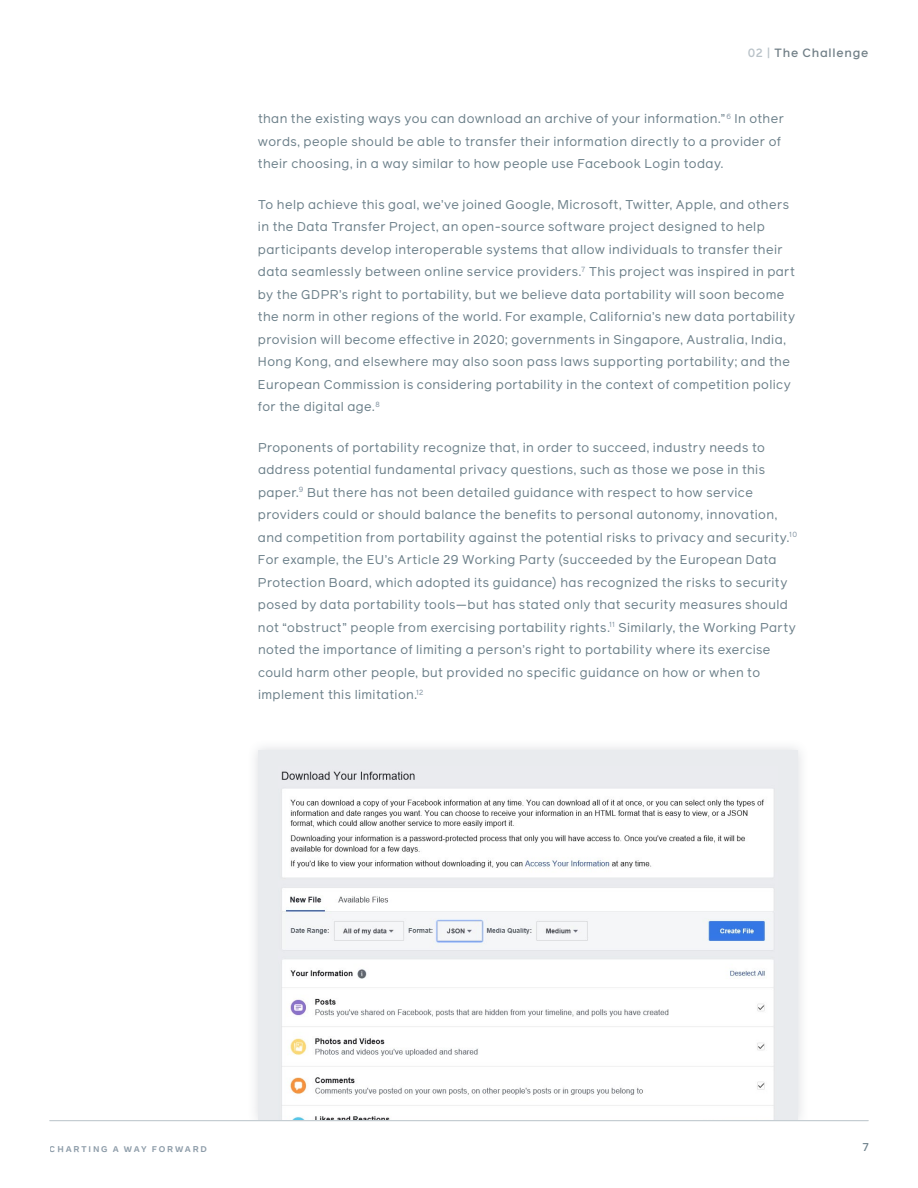
<style>
.page{position:relative;width:918px;height:1188px;background:#fff}
.page>*{position:absolute;margin:0;border:0;box-sizing:border-box;transform-origin:0 0}
.t1{font:12.75px/22.5px "Facebook Reader";letter-spacing:.03em;color:#6b7f89}
.t2{font:500 12px "Facebook Reader";letter-spacing:.065em;color:#717f87}
.t3{font:500 11.25px "Optimistic Display";color:#6b7f89}
.t4{font:700 8.25px "Optimistic Display";letter-spacing:.215em;color:#677b8c}
.s1{color:#b9c2c8}
</style>
<div class="page">
<div style="left:247px;top:738px;width:563px;height:394px;background:#f8f9f9"></div>
<div style="left:258px;top:750px;width:540px;height:371px;background:#e9ebee"></div>
<img style="left:281px;top:771px;width:493px;height:349px">
<div style="left:213px;top:1120px;width:637px;height:41px;background:#fff"></div>
<hr style="left:50px;top:1120px;width:818px;height:1px;background:#b9c2c8">
<p class="t2" style="left:748px;top:45px;width:122px"><span class="s1">02 |</span> The Challenge</p>
<p class="t1" style="left:258px;top:107px;width:527px">than the existing ways you can download an archive of your information.” <sup>6</sup> In other words, people should be able to transfer their information directly to a provider of their choosing, in a way similar to how people use Facebook Login today.</p>
<p class="t1" style="left:258px;top:193px;width:539px">To help achieve this goal, we’ve joined Google, Microsoft, Twitter, Apple, and others in the Data Transfer Project, an open-source software project designed to help participants develop interoperable systems that allow individuals to transfer their data seamlessly between online service providers.<sup>7</sup> This project was inspired in part by the GDPR’s right to portability, but we believe data portability will soon become the norm in other regions of the world. For example, California’s new data portability provision will become effective in 2020; governments in Singapore, Australia, India, Hong Kong, and elsewhere may also soon pass laws supporting portability; and the European Commission is considering portability in the context of competition policy for the digital age.<sup>8</sup></p>
<p class="t1" style="left:258px;top:436px;width:541px">Proponents of portability recognize that, in order to succeed, industry needs to address potential fundamental privacy questions, such as those we pose in this paper.<sup>9</sup> But there has not been detailed guidance with respect to how service providers could or should balance the benefits to personal autonomy, innovation, and competition from portability against the potential risks to privacy and security.<sup>10<br></sup>For example, the EU’s Article 29 Working Party (succeeded by the European Data Protection Board, which adopted its guidance) has recognized the risks to security posed by data portability tools—but has stated only that security measures should not “obstruct” people from exercising portability rights.<sup>11</sup> Similarly, the Working Party noted the importance of limiting a person’s right to portability where its exercise could harm other people, but provided no specific guidance on how or when to implement this limitation.<sup>12</sup></p>
<p class="t4" style="left:50px;top:1144px;width:159px">CHARTING A WAY FORWARD</p>
<p class="t3" style="left:863px;top:1141px;width:8px">7</p>
</div>
